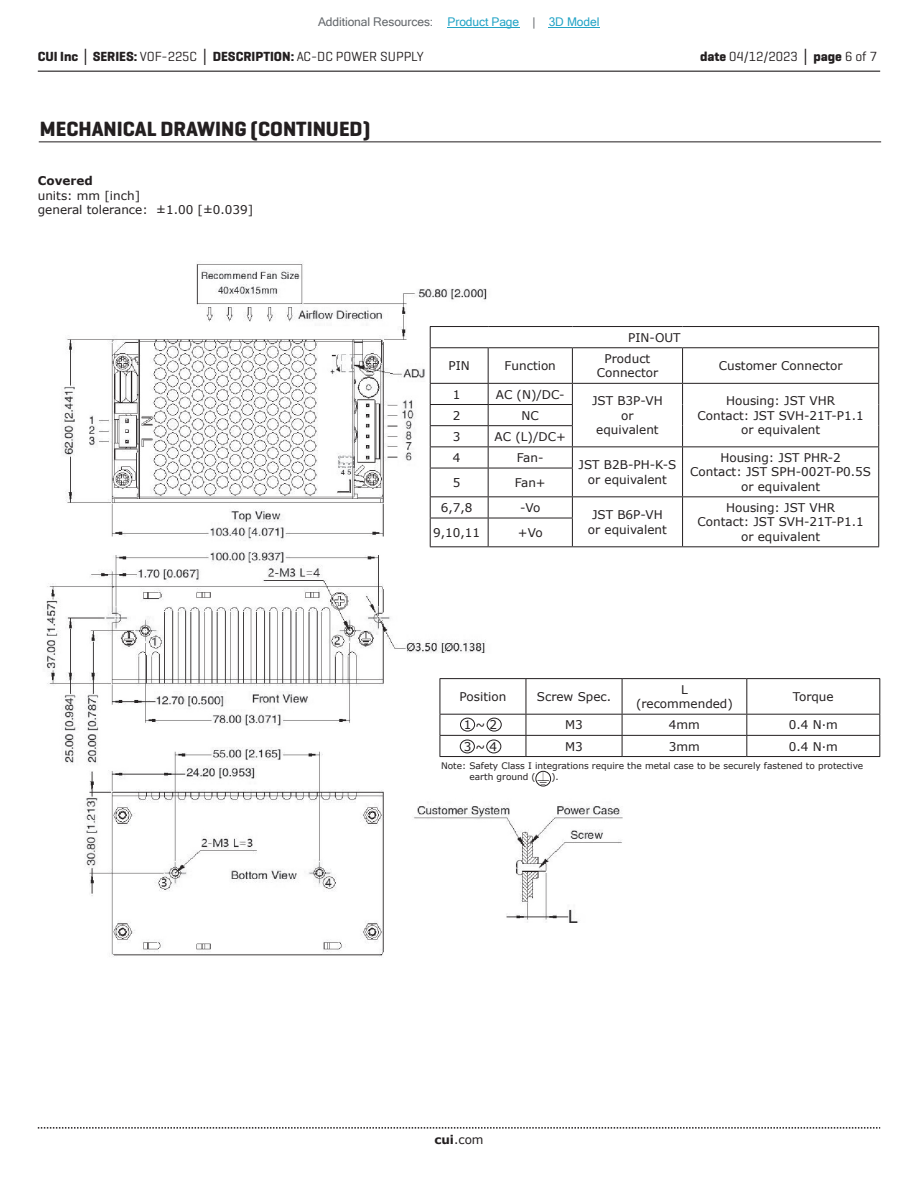
<style>
.page{position:relative;width:918px;height:1188px;background:#fff}
.page>*{position:absolute;margin:0;border:0;box-sizing:border-box;transform-origin:0 0}
.t1{font:700 21px "Geogrotesque";color:#231f20}
.t2{font:700 13.5px "Geogrotesque";color:#231f20}
.t3{font:13.5px "Geogrotesque";color:#231f20}
.t4{font:12px/14.4px "Verdana";color:#231f20;text-align:center}
.t5{font:12px "Microsoft Sans Serif";letter-spacing:-.005em;color:#63676b}
.t6{font:700 12px "Verdana";color:#231f20}
.t7{font:9px/10.8px "Verdana";color:#231f20}
.s1{color:#23a4c6}
.s2{font-family:"Verdana"}
.s3{font-weight:400}
.s4{font-weight:700}
.s5{font-family:"Verdana";font-weight:700}
</style>
<div class="page">
<hr style="left:38px;top:71px;width:842px;height:1px;background:#231f20">
<svg style="left:38px;top:1127px;width:842px;height:2px"></svg>
<img style="left:46px;top:263px;width:592px;height:694px">
<hr style="left:39px;top:141px;width:842px;height:1px;background:#231f20">
<hr style="left:440px;top:678px;width:86px;height:1px;background:#231f20">
<hr style="left:440px;top:679px;width:1px;height:35px;background:#231f20">
<hr style="left:526px;top:678px;width:96px;height:1px;background:#231f20">
<hr style="left:526px;top:679px;width:1px;height:35px;background:#231f20">
<hr style="left:622px;top:678px;width:125px;height:1px;background:#231f20">
<hr style="left:622px;top:679px;width:1px;height:35px;background:#231f20">
<hr style="left:747px;top:678px;width:133px;height:1px;background:#231f20">
<hr style="left:746px;top:679px;width:1px;height:35px;background:#231f20">
<hr style="left:879px;top:679px;width:1px;height:35px;background:#231f20">
<hr style="left:440px;top:714px;width:86px;height:1px;background:#231f20">
<hr style="left:526px;top:714px;width:96px;height:1px;background:#231f20">
<hr style="left:622px;top:714px;width:125px;height:1px;background:#231f20">
<hr style="left:747px;top:714px;width:133px;height:1px;background:#231f20">
<hr style="left:440px;top:735px;width:86px;height:1px;background:#231f20">
<hr style="left:440px;top:756px;width:86px;height:1px;background:#231f20">
<hr style="left:526px;top:735px;width:96px;height:1px;background:#231f20">
<hr style="left:622px;top:735px;width:125px;height:1px;background:#231f20">
<svg style="left:622px;top:715px;width:1px;height:41px"></svg>
<hr style="left:747px;top:735px;width:133px;height:1px;background:#231f20">
<svg style="left:746px;top:715px;width:1px;height:41px"></svg>
<svg style="left:879px;top:715px;width:1px;height:41px"></svg>
<hr style="left:526px;top:756px;width:96px;height:1px;background:#231f20">
<hr style="left:622px;top:756px;width:125px;height:1px;background:#231f20">
<hr style="left:747px;top:756px;width:133px;height:1px;background:#231f20">
<svg style="left:440px;top:715px;width:1px;height:41px"></svg>
<svg style="left:526px;top:715px;width:1px;height:41px"></svg>
<div style="left:460px;top:718px;width:15px;height:13px;border:1px solid #231f20;border-radius:50%"></div>
<div style="left:487px;top:718px;width:14px;height:13px;border:1px solid #231f20;border-radius:50%"></div>
<div style="left:460px;top:740px;width:15px;height:13px;border:1px solid #231f20;border-radius:50%"></div>
<div style="left:487px;top:740px;width:14px;height:13px;border:1px solid #231f20;border-radius:50%"></div>
<hr style="left:430px;top:326px;width:58px;height:1px;background:#231f20">
<svg style="left:430px;top:327px;width:1px;height:20px"></svg>
<hr style="left:488px;top:326px;width:84px;height:1px;background:#231f20">
<hr style="left:572px;top:326px;width:111px;height:1px;background:#231f20">
<hr style="left:683px;top:326px;width:196px;height:1px;background:#231f20">
<svg style="left:878px;top:327px;width:1px;height:20px"></svg>
<hr style="left:430px;top:347px;width:58px;height:1px;background:#231f20">
<hr style="left:430px;top:348px;width:1px;height:35px;background:#231f20">
<hr style="left:488px;top:347px;width:84px;height:1px;background:#231f20">
<hr style="left:488px;top:348px;width:1px;height:35px;background:#231f20">
<hr style="left:572px;top:347px;width:111px;height:1px;background:#231f20">
<hr style="left:572px;top:348px;width:1px;height:35px;background:#231f20">
<hr style="left:683px;top:347px;width:196px;height:1px;background:#231f20">
<hr style="left:682px;top:348px;width:1px;height:35px;background:#231f20">
<hr style="left:878px;top:348px;width:1px;height:35px;background:#231f20">
<hr style="left:430px;top:383px;width:58px;height:1px;background:#231f20">
<hr style="left:488px;top:383px;width:84px;height:1px;background:#231f20">
<hr style="left:572px;top:383px;width:111px;height:1px;background:#231f20">
<hr style="left:683px;top:383px;width:196px;height:1px;background:#231f20">
<hr style="left:430px;top:404px;width:58px;height:1px;background:#231f20">
<hr style="left:430px;top:425px;width:58px;height:1px;background:#231f20">
<hr style="left:430px;top:446px;width:58px;height:1px;background:#231f20">
<hr style="left:430px;top:468px;width:58px;height:1px;background:#231f20">
<hr style="left:430px;top:496px;width:58px;height:1px;background:#231f20">
<hr style="left:430px;top:518px;width:58px;height:1px;background:#231f20">
<hr style="left:430px;top:546px;width:58px;height:1px;background:#231f20">
<hr style="left:488px;top:404px;width:85px;height:1px;background:#231f20">
<hr style="left:488px;top:425px;width:85px;height:1px;background:#231f20">
<hr style="left:488px;top:446px;width:84px;height:1px;background:#231f20">
<hr style="left:572px;top:446px;width:111px;height:1px;background:#231f20">
<hr style="left:683px;top:446px;width:196px;height:1px;background:#231f20">
<hr style="left:488px;top:468px;width:85px;height:1px;background:#231f20">
<hr style="left:488px;top:496px;width:84px;height:1px;background:#231f20">
<hr style="left:572px;top:496px;width:111px;height:1px;background:#231f20">
<hr style="left:683px;top:496px;width:196px;height:1px;background:#231f20">
<hr style="left:488px;top:518px;width:85px;height:1px;background:#231f20">
<svg style="left:572px;top:384px;width:1px;height:162px"></svg>
<svg style="left:682px;top:384px;width:1px;height:162px"></svg>
<svg style="left:878px;top:384px;width:1px;height:162px"></svg>
<hr style="left:488px;top:546px;width:84px;height:1px;background:#231f20">
<hr style="left:572px;top:546px;width:111px;height:1px;background:#231f20">
<hr style="left:683px;top:546px;width:196px;height:1px;background:#231f20">
<svg style="left:430px;top:384px;width:1px;height:162px"></svg>
<svg style="left:488px;top:384px;width:1px;height:162px"></svg>
<svg style="left:537px;top:772px;width:12px;height:12px"></svg>
<div style="left:536px;top:771px;width:15px;height:15px;border:1px solid #231f20;border-radius:50%"></div>
<hr style="left:448px;top:27px;width:72px;height:1px;background:#23a4c6">
<hr style="left:549px;top:27px;width:51px;height:1px;background:#23a4c6">
<p class="t5" style="left:318px;top:15px;width:283px">Additional Resources: <span class="s1">Product Page</span> | <span class="s1">3D Model</span></p>
<p class="t2" style="left:38px;top:48px;width:387px">CUI Inc <span class="s2">│</span> SERIES: <span class="s3">VOF-225C</span> <span class="s2">│</span> DESCRIPTION: <span class="s3">AC-DC POWER SUPPLY</span></p>
<p class="t3" style="left:700px;top:48px;width:179px"><span class="s4">date</span> 04/12/2023 <span class="s5">│</span> <span class="s4">page</span> 6 of 7</p>
<h1 class="t1" style="left:40px;top:116px;width:332px">MECHANICAL DRAWING (CONTINUED)</h1>
<p class="t6" style="left:38px;top:172px;width:57px">Covered</p>
<p class="t4" style="left:38px;top:188px;width:217px;text-align:left">units: mm [inch]<br>general tolerance: ±1.00 [±0.039]</p>
<p class="t4" style="left:628px;top:330px;width:54px">PIN-OUT</p>
<p class="t4" style="left:449px;top:358px;width:23px">PIN</p>
<p class="t4" style="left:505px;top:358px;width:53px">Function</p>
<p class="t4" style="left:597px;top:351px;width:63px">Product<br>Connector</p>
<p class="t4" style="left:719px;top:358px;width:125px">Customer Connector</p>
<p class="t4" style="left:453px;top:387px;width:9px">1</p>
<p class="t4" style="left:496px;top:387px;width:70px">AC (N)/DC-</p>
<p class="t4" style="left:592px;top:394px;width:72px">JST B3P-VH or equivalent</p>
<p class="t4" style="left:698px;top:394px;width:168px">Housing: JST VHR<br>Contact: JST SVH-21T-P1.1 or equivalent</p>
<p class="t4" style="left:453px;top:408px;width:9px">2</p>
<p class="t4" style="left:522px;top:408px;width:19px">NC</p>
<p class="t4" style="left:453px;top:429px;width:9px">3</p>
<p class="t4" style="left:495px;top:429px;width:73px">AC (L)/DC+</p>
<p class="t4" style="left:453px;top:450px;width:9px">4</p>
<p class="t4" style="left:517px;top:450px;width:28px">Fan-</p>
<p class="t4" style="left:579px;top:458px;width:99px">JST B2B-PH-K-S or equivalent</p>
<p class="t4" style="left:690px;top:450px;width:182px">Housing: JST PHR-2<br>Contact: JST SPH-002T-P0.5S</p>
<p class="t4" style="left:515px;top:475px;width:32px">Fan+</p>
<p class="t4" style="left:453px;top:475px;width:9px">5</p>
<p class="t4" style="left:741px;top:479px;width:80px">or equivalent</p>
<p class="t4" style="left:588px;top:508px;width:80px">JST B6P-VH or equivalent</p>
<p class="t4" style="left:698px;top:500px;width:168px">Housing: JST VHR<br>Contact: JST SVH-21T-P1.1</p>
<p class="t4" style="left:441px;top:500px;width:33px">6,7,8</p>
<p class="t4" style="left:520px;top:500px;width:22px">-Vo</p>
<p class="t4" style="left:433px;top:525px;width:48px">9,10,11</p>
<p class="t4" style="left:518px;top:525px;width:26px">+Vo</p>
<p class="t4" style="left:741px;top:529px;width:80px">or equivalent</p>
<p class="t4" style="left:460px;top:689px;width:48px">Position</p>
<p class="t4" style="left:537px;top:689px;width:76px">Screw Spec.</p>
<p class="t4" style="left:636px;top:682px;width:98px">L (recommended)</p>
<p class="t4" style="left:793px;top:689px;width:42px">Torque</p>
<p class="t4" style="left:464px;top:718px;width:35px">1 ~ 2</p>
<p class="t4" style="left:565px;top:718px;width:19px">M3</p>
<p class="t4" style="left:669px;top:718px;width:32px">4mm</p>
<p class="t4" style="left:789px;top:718px;width:50px">0.4 N·m</p>
<p class="t4" style="left:464px;top:739px;width:35px">3 ~ 4</p>
<p class="t4" style="left:565px;top:739px;width:19px">M3</p>
<p class="t4" style="left:669px;top:739px;width:32px">3mm</p>
<p class="t4" style="left:789px;top:739px;width:50px">0.4 N·m</p>
<p class="t7" style="left:470px;top:761px;width:395px;text-indent:-29px">Note: Safety Class I integrations require the metal case to be securely fastened to protective earth ground (</p>
<p class="t7" style="left:552px;top:771px;width:9px">).</p>
<p class="t4" style="left:434px;top:1132px;width:51px"><span class="s4">cui</span>.com</p>
</div>
